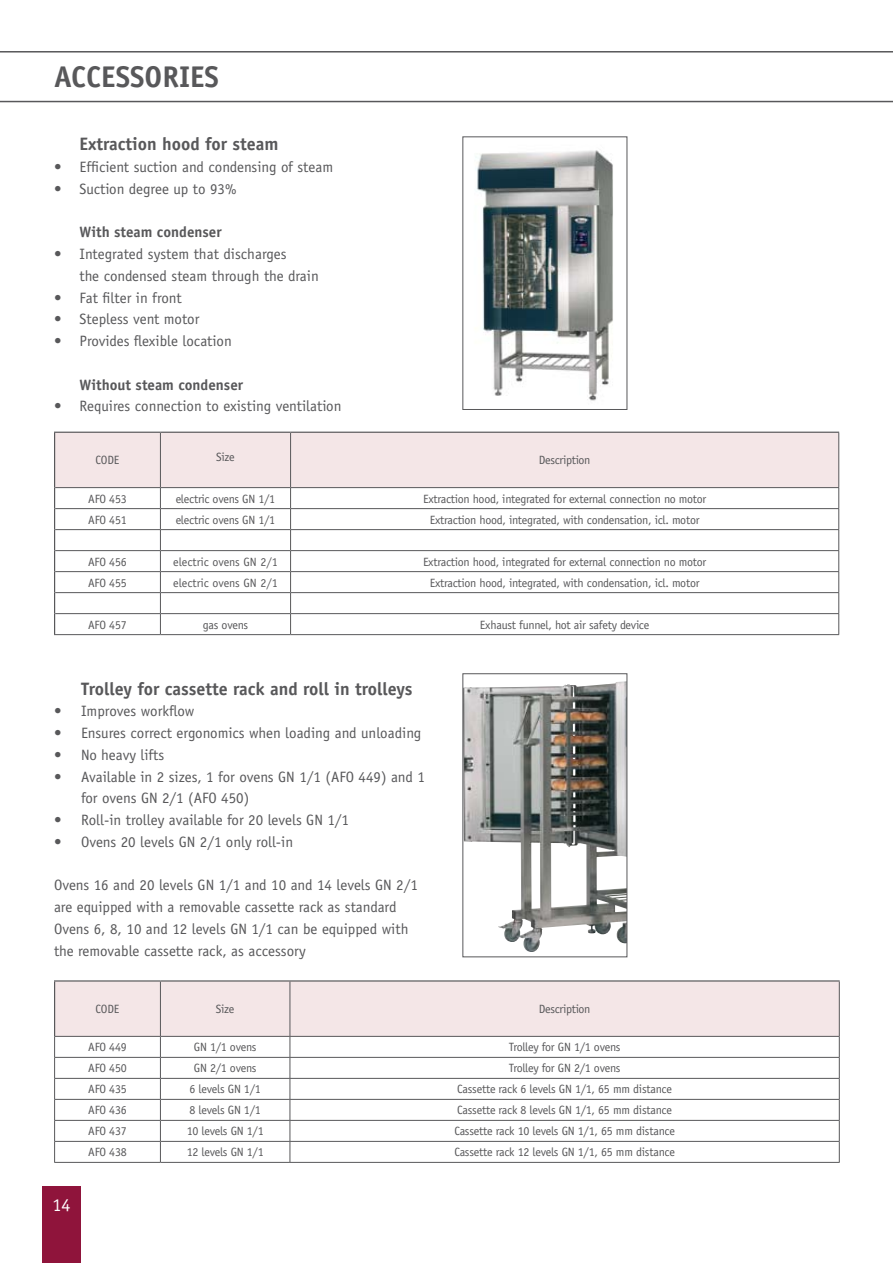
<style>
.page{position:relative;width:893px;height:1263px;background:#fff}
.page>*{position:absolute;margin:0;border:0;box-sizing:border-box;transform-origin:0 0}
.t1{font:700 30px "Officina Sans";color:#58585a}
.t2{font:700 18px "Officina Sans";color:#58585a}
.t3{font:18px "Officina Sans";color:#fff}
.t4{font:15px/21.8px "Officina Sans";color:#58585a}
.t5{font:700 15px "Officina Sans";color:#58585a}
.t6{font:12px "Officina Sans";letter-spacing:-.02em;color:#58585a}
.t7{font:12px "Officina Sans";color:#58585a}
</style>
<div class="page">
<hr style="left:0;top:101px;width:893px;height:1px;background:#58585a">
<hr style="left:0;top:51px;width:893px;height:2px;background:#58585a">
<div style="left:43px;top:1186px;width:38px;height:77px;background:#8f143b"></div>
<img style="left:475px;top:150px;width:138px;height:251px">
<div style="left:462px;top:136px;width:165px;height:274px;border:1px solid #58585a"></div>
<hr style="left:54px;top:634px;width:106px;height:1px;background:#58585a">
<hr style="left:160px;top:634px;width:131px;height:1px;background:#58585a">
<hr style="left:291px;top:634px;width:548px;height:1px;background:#58585a">
<svg style="left:54px;top:432px;width:785px;height:202px"></svg>
<svg style="left:498px;top:921px;width:127px;height:31px"></svg>
<img style="left:464px;top:681px;width:161px;height:240px">
<div style="left:462px;top:673px;width:165px;height:284px;border:1px solid #58585a"></div>
<hr style="left:54px;top:980px;width:106px;height:1px;background:#58585a">
<hr style="left:160px;top:980px;width:130px;height:1px;background:#58585a">
<hr style="left:290px;top:980px;width:550px;height:1px;background:#58585a">
<svg style="left:54px;top:981px;width:786px;height:181px"></svg>
<hr style="left:54px;top:1162px;width:106px;height:1px;background:#58585a">
<hr style="left:160px;top:1162px;width:130px;height:1px;background:#58585a">
<hr style="left:290px;top:1162px;width:550px;height:1px;background:#58585a">
<h1 class="t1" style="left:54px;top:58px;width:166px">ACCESSORIES</h1>
<h2 class="t2" style="left:80px;top:133px;width:201px">Extraction hood for steam</h2>
<p class="t4" style="left:54px;top:156px;width:281px">• Efficient suction and condensing of steam</p>
<p class="t4" style="left:54px;top:178px;width:184px">• Suction degree up to 93%</p>
<p class="t5" style="left:80px;top:223px;width:144px">With steam condenser</p>
<p class="t4" style="left:80px;top:243px;width:241px;text-indent:-26px">• Integrated system that discharges<br>the condensed steam through the drain</p>
<p class="t4" style="left:54px;top:287px;width:129px">• Fat filter in front</p>
<p class="t4" style="left:54px;top:308px;width:147px">• Stepless vent motor</p>
<p class="t4" style="left:54px;top:330px;width:179px">• Provides flexible location</p>
<p class="t5" style="left:80px;top:375px;width:165px">Without steam condenser</p>
<p class="t4" style="left:54px;top:395px;width:289px">• Requires connection to existing ventilation</p>
<p class="t6" style="left:96px;top:453px;width:25px">CODE</p>
<p class="t6" style="left:216px;top:450px;width:20px">Size</p>
<p class="t6" style="left:539px;top:453px;width:53px">Description</p>
<p class="t6" style="left:88px;top:491px;width:40px">AFO 453</p>
<p class="t6" style="left:176px;top:491px;width:101px">electric ovens GN 1/1</p>
<p class="t6" style="left:423px;top:491px;width:285px">Extraction hood, integrated for external connection no motor</p>
<p class="t6" style="left:88px;top:512px;width:40px">AFO 451</p>
<p class="t6" style="left:176px;top:512px;width:101px">electric ovens GN 1/1</p>
<p class="t6" style="left:430px;top:512px;width:271px">Extraction hood, integrated, with condensation, icl. motor</p>
<p class="t6" style="left:88px;top:554px;width:40px">AFO 456</p>
<p class="t7" style="left:173px;top:554px;width:106px">electric ovens GN 2/1</p>
<p class="t6" style="left:423px;top:554px;width:285px">Extraction hood, integrated for external connection no motor</p>
<p class="t6" style="left:88px;top:575px;width:40px">AFO 455</p>
<p class="t7" style="left:173px;top:575px;width:106px">electric ovens GN 2/1</p>
<p class="t6" style="left:430px;top:575px;width:271px">Extraction hood, integrated, with condensation, icl. motor</p>
<p class="t6" style="left:88px;top:617px;width:40px">AFO 457</p>
<p class="t6" style="left:203px;top:617px;width:47px">gas ovens</p>
<p class="t6" style="left:480px;top:617px;width:171px">Exhaust funnel, hot air safety device</p>
<h2 class="t2" style="left:81px;top:677px;width:333px">Trolley for cassette rack and roll in trolleys</h2>
<p class="t4" style="left:54px;top:700px;width:142px">• Improves workflow</p>
<p class="t4" style="left:54px;top:722px;width:369px">• Ensures correct ergonomics when loading and unloading</p>
<p class="t4" style="left:54px;top:744px;width:112px">• No heavy lifts</p>
<p class="t4" style="left:81px;top:766px;width:345px;text-indent:-27px">• Available in 2 sizes, 1 for ovens GN 1/1 (AFO 449) and 1 for ovens GN 2/1 (AFO 450)</p>
<p class="t4" style="left:54px;top:809px;width:297px">• Roll-in trolley available for 20 levels GN 1/1</p>
<p class="t4" style="left:54px;top:831px;width:241px">• Ovens 20 levels GN 2/1 only roll-in</p>
<p class="t4" style="left:54px;top:874px;width:365px">Ovens 16 and 20 levels GN 1/1 and 10 and 14 levels GN 2/1 are equipped with a removable cassette rack as standard Ovens 6, 8, 10 and 12 levels GN 1/1 can be equipped with the removable cassette rack, as accessory</p>
<h2 class="t3" style="left:53px;top:1194px;width:19px">14</h2>
<p class="t6" style="left:96px;top:1002px;width:25px">CODE</p>
<p class="t6" style="left:216px;top:1002px;width:20px">Size</p>
<p class="t6" style="left:539px;top:1002px;width:53px">Description</p>
<p class="t6" style="left:88px;top:1040px;width:40px">AFO 449</p>
<p class="t6" style="left:194px;top:1040px;width:64px">GN 1/1 ovens</p>
<p class="t6" style="left:509px;top:1040px;width:113px">Trolley for GN 1/1 ovens</p>
<p class="t6" style="left:88px;top:1061px;width:40px">AFO 450</p>
<p class="t6" style="left:194px;top:1061px;width:64px">GN 2/1 ovens</p>
<p class="t6" style="left:509px;top:1061px;width:113px">Trolley for GN 2/1 ovens</p>
<p class="t6" style="left:88px;top:1082px;width:40px">AFO 435</p>
<p class="t6" style="left:190px;top:1082px;width:73px">6 levels GN 1/1</p>
<p class="t6" style="left:457px;top:1082px;width:216px">Cassette rack 6 levels GN 1/1, 65 mm distance</p>
<p class="t6" style="left:88px;top:1103px;width:40px">AFO 436</p>
<p class="t6" style="left:190px;top:1103px;width:73px">8 levels GN 1/1</p>
<p class="t6" style="left:457px;top:1103px;width:216px">Cassette rack 8 levels GN 1/1, 65 mm distance</p>
<p class="t6" style="left:88px;top:1124px;width:40px">AFO 437</p>
<p class="t6" style="left:187px;top:1124px;width:79px">10 levels GN 1/1</p>
<p class="t6" style="left:454px;top:1124px;width:222px">Cassette rack 10 levels GN 1/1, 65 mm distance</p>
<p class="t6" style="left:88px;top:1145px;width:40px">AFO 438</p>
<p class="t6" style="left:187px;top:1145px;width:79px">12 levels GN 1/1</p>
<p class="t6" style="left:454px;top:1145px;width:222px">Cassette rack 12 levels GN 1/1, 65 mm distance</p>
</div>
